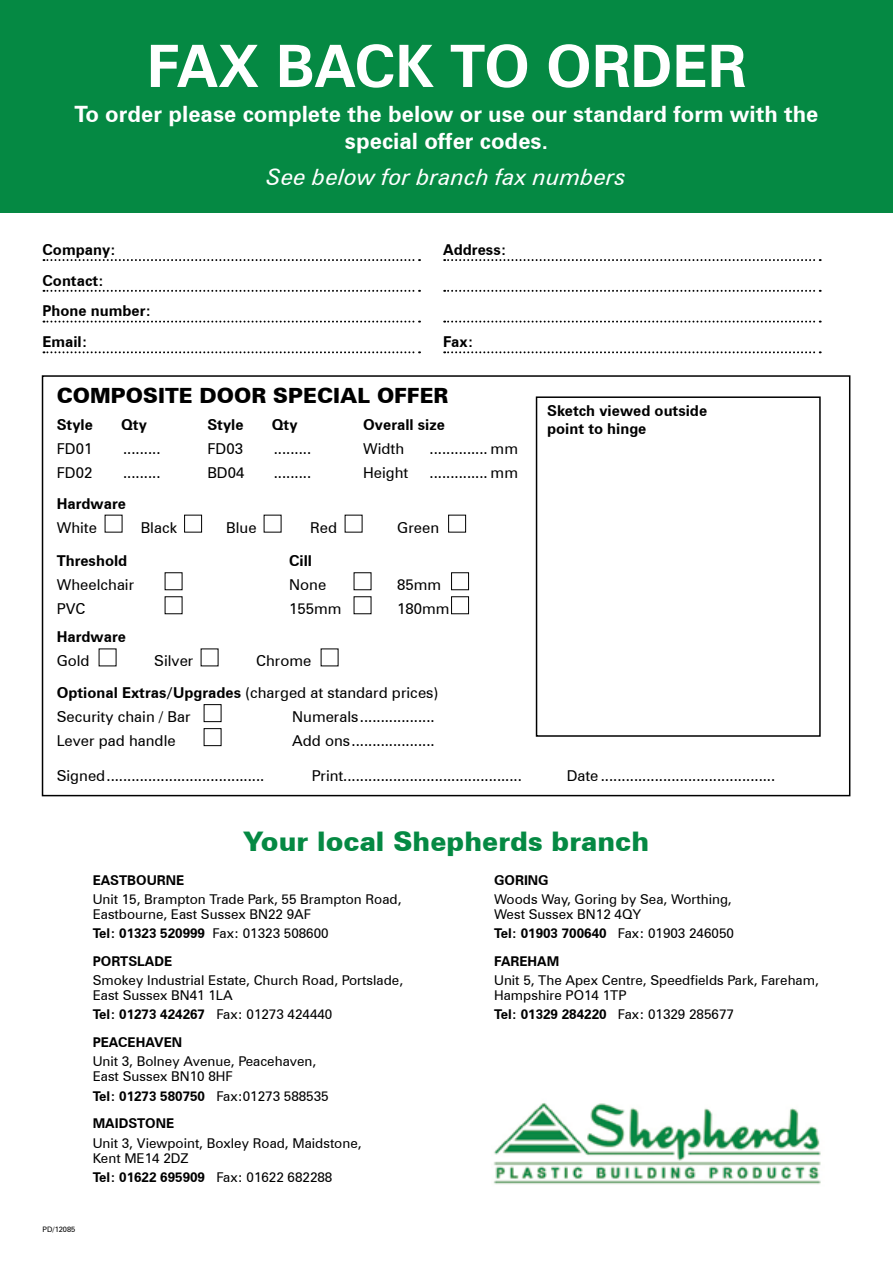
<style>
.page{position:relative;width:893px;height:1263px;background:#fff}
.page>*{position:absolute;margin:0;border:0;box-sizing:border-box;transform-origin:0 0}
.t1{font:700 58.5px "Zurich BT";color:#fff}
.t2{font:900 27px "Zurich BT";color:#058943}
.t3{font:700 22.5px/27px "Zurich BT";color:#fff;text-align:center}
.t4{font:italic 22.5px "Zurich BT";color:#fff}
.t5{font:900 21px "Zurich BT";color:#000}
.t6{font:15px/24px "Zurich BT";color:#000}
.t7{font:700 15px/30.8px "Zurich BT";color:#000}
.t8{font:13.5px/15px "Zurich BT";color:#000}
.t9{font:700 13.5px/27.8px "Zurich BT";color:#000}
.t10{font:7.5px "Zurich BT";color:#000}
.s1{font-weight:700}
.s2{font-weight:400}
</style>
<div class="page">
<div style="left:0;top:0;width:893px;height:213px;background:#058943"></div>
<div style="left:42px;top:375px;width:808px;height:421px;border:2px solid #000"></div>
<svg style="left:43px;top:259px;width:377px;height:2px"></svg>
<svg style="left:43px;top:290px;width:377px;height:2px"></svg>
<svg style="left:43px;top:321px;width:377px;height:2px"></svg>
<svg style="left:43px;top:351px;width:377px;height:2px"></svg>
<svg style="left:444px;top:259px;width:377px;height:2px"></svg>
<svg style="left:444px;top:290px;width:377px;height:2px"></svg>
<svg style="left:444px;top:321px;width:377px;height:2px"></svg>
<svg style="left:444px;top:351px;width:377px;height:2px"></svg>
<div style="left:536px;top:396px;width:285px;height:341px;border:2px solid #000"></div>
<div style="left:204px;top:704px;width:17px;height:18px;border:1px solid #000"></div>
<div style="left:204px;top:728px;width:17px;height:18px;border:1px solid #000"></div>
<div style="left:184px;top:515px;width:18px;height:17px;border:1px solid #000"></div>
<div style="left:448px;top:515px;width:18px;height:17px;border:1px solid #000"></div>
<div style="left:451px;top:572px;width:18px;height:18px;border:1px solid #000"></div>
<div style="left:451px;top:596px;width:18px;height:18px;border:1px solid #000"></div>
<img style="left:493px;top:1103px;width:328px;height:82px">
<h1 class="t1" style="left:147px;top:24px;width:601px">Fax back to order</h1>
<h3 class="t3" style="left:75px;top:100px;width:745px">To order please complete the below or use our standard form with the special offer codes.</h3>
<h3 class="t4" style="left:267px;top:161px;width:361px">See below for branch fax numbers</h3>
<p class="t7" style="left:43px;top:233px;width:110px">Company:<br>Contact:<br>Phone number:<br>Email:</p>
<p class="t7" style="left:443px;top:233px;width:65px">Address:</p>
<p class="t7" style="left:443px;top:326px;width:32px">Fax:</p>
<h3 class="t5" style="left:57px;top:382px;width:114px">COMPOSITE</h3>
<h3 class="t5" style="left:200px;top:382px;width:18px">DOO</h3>
<h3 class="t5" style="left:251px;top:382px;width:66px">R SPECIAL</h3>
<h3 class="t5" style="left:377px;top:382px;width:15px">OFFE</h3>
<h3 class="t5" style="left:433px;top:382px;width:16px">R</h3>
<p class="t7" style="left:57px;top:408px;width:38px">Style</p>
<p class="t7" style="left:121px;top:408px;width:27px">Qty</p>
<p class="t6" style="left:57px;top:436px;width:37px">FD01</p>
<p class="t6" style="left:123px;top:436px;width:39px">.........</p>
<p class="t6" style="left:57px;top:460px;width:37px">FD02</p>
<p class="t6" style="left:123px;top:460px;width:39px">.........</p>
<p class="t7" style="left:207px;top:408px;width:38px">Style</p>
<p class="t7" style="left:272px;top:408px;width:27px">Qty</p>
<p class="t6" style="left:207px;top:436px;width:37px">FD03</p>
<p class="t6" style="left:274px;top:436px;width:39px">.........</p>
<p class="t6" style="left:207px;top:460px;width:38px">BD04</p>
<p class="t6" style="left:274px;top:460px;width:39px">.........</p>
<p class="t7" style="left:363px;top:408px;width:83px">Overall size</p>
<p class="t6" style="left:363px;top:436px;width:43px">Width</p>
<p class="t6" style="left:430px;top:436px;width:90px">.............. mm</p>
<p class="t6" style="left:363px;top:460px;width:47px">Height</p>
<p class="t6" style="left:430px;top:460px;width:90px">.............. mm</p>
<p class="t7" style="left:57px;top:487px;width:71px">Hardware</p>
<p class="t6" style="left:57px;top:514px;width:42px">White</p>
<p class="t6" style="left:141px;top:514px;width:38px">Black</p>
<p class="t6" style="left:226px;top:514px;width:32px">Blue</p>
<p class="t6" style="left:310px;top:514px;width:29px">Red</p>
<p class="t6" style="left:397px;top:514px;width:44px">Green</p>
<p class="t7" style="left:289px;top:544px;width:24px">Cill</p>
<p class="t6" style="left:289px;top:572px;width:39px">None</p>
<p class="t6" style="left:397px;top:572px;width:45px">85mm</p>
<p class="t6" style="left:289px;top:596px;width:54px">155mm</p>
<p class="t6" style="left:397px;top:596px;width:54px">180mm</p>
<p class="t7" style="left:57px;top:544px;width:72px">Threshold</p>
<p class="t6" style="left:57px;top:572px;width:79px">Wheelchair<br>PVC</p>
<p class="t7" style="left:57px;top:621px;width:71px">Hardware</p>
<p class="t6" style="left:57px;top:648px;width:34px">Gold</p>
<p class="t6" style="left:154px;top:648px;width:41px">Silver</p>
<p class="t6" style="left:256px;top:648px;width:57px">Chrome</p>
<p class="t6" style="left:57px;top:680px;width:383px"><span class="s1">Optional Extras/Upgrades</span> (charged at standard prices)<br>Security chain / Bar</p>
<p class="t6" style="left:292px;top:704px;width:144px">Numerals..................</p>
<p class="t6" style="left:57px;top:728px;width:120px">Lever pad handle</p>
<p class="t6" style="left:292px;top:728px;width:144px">Add ons....................</p>
<p class="t7" style="left:547px;top:400px;width:162px;line-height:18px">Sketch viewed outside point to hinge</p>
<p class="t6" style="left:57px;top:763px;width:209px">Signed......................................</p>
<p class="t6" style="left:312px;top:763px;width:212px">Print...........................................</p>
<p class="t6" style="left:567px;top:763px;width:210px">Date ..........................................</p>
<h2 class="t2" style="left:243px;top:825px;width:407px">YOUR LOCAL SHEPHERDS BRANCH</h2>
<p class="t9" style="left:93px;top:865px;width:93px">Eastbourne</p>
<p class="t8" style="left:93px;top:891px;width:310px">Unit 15, Brampton Trade Park, 55 Brampton Road,<br>Eastbourne, East Sussex BN22 9AF</p>
<p class="t9" style="left:93px;top:918px;width:237px">Tel: 01323 520999 <span class="s2">Fax: 01323 508600<br></span>Ports lade</p>
<p class="t8" style="left:93px;top:972px;width:312px">Smokey Industrial Estate, Church Road, Portslade,<br>East Sussex BN41 1LA</p>
<p class="t9" style="left:93px;top:1000px;width:241px">Tel: 01273 424267 <span class="s2">Fax: 01273 424440<br></span>Peacehaven</p>
<p class="t8" style="left:93px;top:1053px;width:225px">Unit 3, Bolney Avenue, Peacehaven,<br>East Sussex BN10 8HF</p>
<p class="t9" style="left:93px;top:1081px;width:237px">Tel: 01273 580750 <span class="s2">Fax:01273 588535<br></span>Maidstone</p>
<p class="t8" style="left:93px;top:1135px;width:270px">Unit 3, Viewpoint, Boxley Road, Maidstone,<br>Kent ME14 2DZ</p>
<p class="t9" style="left:93px;top:1162px;width:241px">Tel: 01622 695909 <span class="s2">Fax: 01622 682288</span></p>
<p class="t10" style="left:43px;top:1224px;width:34px">PD/12085</p>
<p class="t9" style="left:494px;top:865px;width:54px">Goring</p>
<p class="t8" style="left:494px;top:891px;width:239px">Woods Way, Goring by Sea, Worthing,<br>West Sussex BN12 4QY</p>
<p class="t9" style="left:494px;top:918px;width:241px">Tel: 01903 700640 <span class="s2">Fax: 01903 246050<br></span>Fareham</p>
<p class="t8" style="left:494px;top:972px;width:326px">Unit 5, The Apex Centre, Speedfields Park, Fareham,<br>Hampshire PO14 1TP</p>
<p class="t9" style="left:494px;top:1000px;width:241px">Tel: 01329 284220 <span class="s2">Fax: 01329 285677</span></p>
</div>
